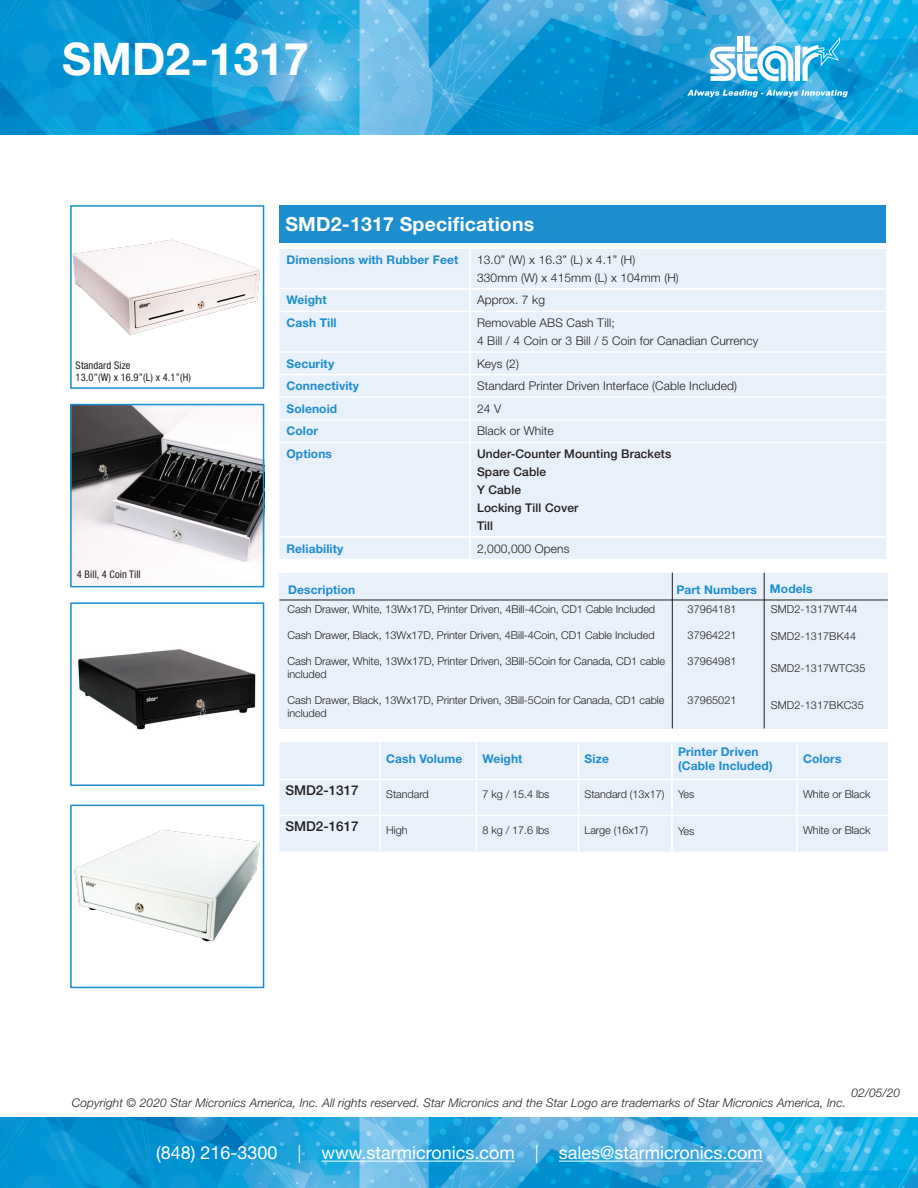
<style>
.page{position:relative;width:918px;height:1188px;background:#fff}
.page>*{position:absolute;margin:0;border:0;box-sizing:border-box;transform-origin:0 0}
.t1{font:700 45px "Helvetica Neue LT Std";color:#fff}
.t2{font:700 19.5px "Helvetica Neue LT Std";letter-spacing:.01em;color:#fff}
.t3{font:18px "Helvetica Neue LT Std";color:#fff}
.t4{font:500 13.5px "Helvetica Neue LT Std";color:#231f20}
.t5{font:300 12px "Helvetica Neue LT Std";letter-spacing:.01em;color:#231f20}
.t6{font:700 12px/14.4px "Helvetica Neue LT Std";letter-spacing:.01em;color:#1c8ece}
.t7{font:italic 300 12px "Helvetica Neue LT Std";letter-spacing:.01em;color:#231f20}
.t8{font:500 12px "Helvetica Neue LT Std";letter-spacing:.01em;color:#231f20}
.t9{font:300 10.8px/13px "Helvetica Neue LT Std";letter-spacing:-.005em;color:#231f20}
.t10{font:condensed 10.5px "Helvetica Neue LT Std";letter-spacing:.01em;color:#231f20}
.s1{font-weight:300}
</style>
<div class="page">
<div style="left:279px;top:742px;width:609px;height:109px;background:#e8f0f9"></div>
<hr style="left:380px;top:779px;width:96px;height:1px;background:#fff">
<hr style="left:380px;top:780px;width:1px;height:35px;background:#fff">
<hr style="left:476px;top:779px;width:103px;height:1px;background:#fff">
<hr style="left:476px;top:780px;width:1px;height:35px;background:#fff">
<hr style="left:579px;top:779px;width:93px;height:1px;background:#fff">
<hr style="left:578px;top:780px;width:1px;height:35px;background:#fff">
<hr style="left:672px;top:779px;width:125px;height:1px;background:#fff">
<hr style="left:671px;top:780px;width:2px;height:35px;background:#fff">
<hr style="left:797px;top:779px;width:92px;height:1px;background:#fff">
<hr style="left:796px;top:780px;width:2px;height:35px;background:#fff">
<hr style="left:380px;top:815px;width:96px;height:1px;background:#fff">
<hr style="left:380px;top:816px;width:1px;height:35px;background:#fff">
<hr style="left:476px;top:815px;width:103px;height:1px;background:#fff">
<hr style="left:476px;top:816px;width:1px;height:35px;background:#fff">
<hr style="left:579px;top:815px;width:93px;height:1px;background:#fff">
<hr style="left:578px;top:816px;width:1px;height:35px;background:#fff">
<hr style="left:672px;top:815px;width:125px;height:1px;background:#fff">
<hr style="left:671px;top:816px;width:2px;height:35px;background:#fff">
<hr style="left:797px;top:815px;width:92px;height:1px;background:#fff">
<hr style="left:796px;top:816px;width:2px;height:35px;background:#fff">
<hr style="left:380px;top:742px;width:1px;height:37px;background:#fff">
<hr style="left:476px;top:742px;width:1px;height:37px;background:#fff">
<hr style="left:578px;top:742px;width:1px;height:37px;background:#fff">
<hr style="left:671px;top:742px;width:2px;height:37px;background:#fff">
<hr style="left:796px;top:742px;width:2px;height:37px;background:#fff">
<hr style="left:279px;top:779px;width:101px;height:1px;background:#fff">
<hr style="left:279px;top:815px;width:101px;height:1px;background:#fff">
<img style="left:0;top:0;width:918px;height:135px">
<svg style="left:687px;top:90px;width:161px;height:7px"></svg>
<svg style="left:803px;top:37px;width:37px;height:44px;background:#44b8e5"></svg>
<div style="left:795px;top:47px;width:5px;height:34px;background:#fff"></div>
<svg style="left:710px;top:36px;width:83px;height:45px"></svg>
<div style="left:279px;top:205px;width:607px;height:37px;background:#1c8ece"></div>
<img style="left:0;top:1118px;width:918px;height:70px">
<hr style="left:322px;top:1161px;width:193px;height:1px;background:#fff">
<hr style="left:559px;top:1161px;width:204px;height:1px;background:#fff">
<img style="left:73px;top:239px;width:188px;height:96px">
<div style="left:70px;top:205px;width:194px;height:184px;border:2px solid #1c8ece"></div>
<img style="left:73px;top:407px;width:188px;height:177px">
<div style="left:70px;top:404px;width:194px;height:183px;border:2px solid #1c8ece"></div>
<img style="left:78px;top:649px;width:178px;height:81px">
<div style="left:70px;top:602px;width:194px;height:184px;border:2px solid #1c8ece"></div>
<img style="left:74px;top:829px;width:186px;height:113px">
<div style="left:70px;top:805px;width:194px;height:183px;border:2px solid #1c8ece"></div>
<div style="left:279px;top:249px;width:607px;height:310px;background:#e8f0f9"></div>
<hr style="left:469px;top:249px;width:2px;height:39px;background:#fff">
<hr style="left:279px;top:288px;width:191px;height:2px;background:#fff">
<hr style="left:470px;top:288px;width:418px;height:2px;background:#fff">
<hr style="left:469px;top:290px;width:2px;height:21px;background:#fff">
<hr style="left:279px;top:311px;width:191px;height:1px;background:#fff">
<hr style="left:470px;top:311px;width:418px;height:1px;background:#fff">
<hr style="left:469px;top:312px;width:2px;height:39px;background:#fff">
<hr style="left:279px;top:351px;width:191px;height:2px;background:#fff">
<hr style="left:470px;top:351px;width:418px;height:2px;background:#fff">
<hr style="left:469px;top:353px;width:2px;height:21px;background:#fff">
<hr style="left:279px;top:374px;width:191px;height:1px;background:#fff">
<hr style="left:470px;top:374px;width:418px;height:1px;background:#fff">
<hr style="left:469px;top:375px;width:2px;height:21px;background:#fff">
<hr style="left:279px;top:396px;width:191px;height:2px;background:#fff">
<hr style="left:470px;top:396px;width:418px;height:2px;background:#fff">
<hr style="left:469px;top:398px;width:2px;height:21px;background:#fff">
<hr style="left:279px;top:419px;width:191px;height:2px;background:#fff">
<hr style="left:470px;top:419px;width:418px;height:2px;background:#fff">
<hr style="left:469px;top:421px;width:2px;height:21px;background:#fff">
<hr style="left:279px;top:442px;width:191px;height:1px;background:#fff">
<hr style="left:470px;top:442px;width:418px;height:1px;background:#fff">
<hr style="left:469px;top:443px;width:2px;height:93px;background:#fff">
<hr style="left:279px;top:536px;width:191px;height:2px;background:#fff">
<hr style="left:470px;top:536px;width:418px;height:2px;background:#fff">
<hr style="left:469px;top:538px;width:2px;height:21px;background:#fff">
<div style="left:279px;top:573px;width:609px;height:155px;background:#e8f0f9"></div>
<hr style="left:279px;top:600px;width:609px;height:1px;background:#231f20">
<hr style="left:764px;top:573px;width:1px;height:155px;background:#231f20">
<hr style="left:672px;top:573px;width:1px;height:155px;background:#231f20">
<p class="t1" style="left:62px;top:31px;width:248px">SMD2-1317</p>
<p class="t10" style="left:76px;top:359px;width:56px">Standard Size</p>
<p class="t10" style="left:76px;top:371px;width:117px">13.0”(W) x 16.9”(L) x 4.1”(H)</p>
<p class="t10" style="left:77px;top:568px;width:65px">4 Bill, 4 Coin Till</p>
<p class="t2" style="left:285px;top:212px;width:250px">SMD2-1317 Specifications</p>
<p class="t6" style="left:286px;top:252px;width:173px">Dimensions with Rubber Feet</p>
<p class="t5" style="left:477px;top:252px;width:160px">13.0” (W) x 16.3” (L) x 4.1” (H)</p>
<p class="t5" style="left:477px;top:270px;width:203px">330mm (W) x 415mm (L) x 104mm (H)</p>
<p class="t6" style="left:286px;top:293px;width:42px">Weight</p>
<p class="t5" style="left:477px;top:293px;width:70px">Approx. 7 kg</p>
<p class="t6" style="left:286px;top:315px;width:52px">Cash Till</p>
<p class="t5" style="left:477px;top:315px;width:139px">Removable ABS Cash Till;</p>
<p class="t5" style="left:477px;top:333px;width:283px">4 Bill / 4 Coin or 3 Bill / 5 Coin for Canadian Currency</p>
<p class="t6" style="left:286px;top:356px;width:49px">Security</p>
<p class="t5" style="left:477px;top:356px;width:43px">Keys (2)</p>
<p class="t6" style="left:286px;top:378px;width:74px">Connectivity</p>
<p class="t5" style="left:477px;top:379px;width:262px">Standard Printer Driven Interface (Cable Included)</p>
<p class="t6" style="left:286px;top:401px;width:52px">Solenoid</p>
<p class="t5" style="left:477px;top:401px;width:26px">24 V</p>
<p class="t6" style="left:286px;top:424px;width:33px">Color</p>
<p class="t5" style="left:477px;top:424px;width:78px">Black or White</p>
<p class="t6" style="left:286px;top:446px;width:47px">Options</p>
<p class="t8" style="left:477px;top:447px;width:196px">Under-Counter Mounting Brackets</p>
<p class="t8" style="left:477px;top:465px;width:71px">Spare Cable</p>
<p class="t8" style="left:477px;top:483px;width:46px">Y Cable</p>
<p class="t8" style="left:477px;top:501px;width:103px">Locking Till Cover</p>
<p class="t8" style="left:477px;top:519px;width:18px">Till</p>
<p class="t6" style="left:286px;top:541px;width:58px">Reliability</p>
<p class="t5" style="left:477px;top:541px;width:94px">2,000,000 Opens</p>
<p class="t6" style="left:288px;top:582px;width:69px">Description</p>
<p class="t6" style="left:676px;top:582px;width:82px">Part Numbers</p>
<p class="t9" style="left:288px;top:602px;width:369px">Cash Drawer, White, 13Wx17D, Printer Driven, 4Bill-4Coin, CD1 Cable Included</p>
<p class="t9" style="left:288px;top:629px;width:368px">Cash Drawer, Black, 13Wx17D, Printer Driven, 4Bill-4Coin, CD1 Cable Included</p>
<p class="t9" style="left:288px;top:655px;width:379px">Cash Drawer, White, 13Wx17D, Printer Driven, 3Bill-5Coin for Canada, CD1 cable included</p>
<p class="t9" style="left:288px;top:694px;width:378px">Cash Drawer, Black, 13Wx17D, Printer Driven, 3Bill-5Coin for Canada, CD1 cable included</p>
<p class="t9" style="left:688px;top:602px;width:51px">37964181</p>
<p class="t9" style="left:688px;top:629px;width:51px">37964221</p>
<p class="t9" style="left:688px;top:655px;width:51px">37964981</p>
<p class="t9" style="left:688px;top:694px;width:51px">37965021</p>
<p class="t6" style="left:770px;top:582px;width:44px">Models</p>
<p class="t9" style="left:771px;top:602px;width:88px">SMD2-1317WT44</p>
<p class="t9" style="left:771px;top:629px;width:87px">SMD2-1317BK44</p>
<p class="t9" style="left:771px;top:661px;width:96px">SMD2-1317WTC35</p>
<p class="t9" style="left:771px;top:698px;width:95px">SMD2-1317BKC35</p>
<p class="t6" style="left:386px;top:752px;width:78px">Cash Volume</p>
<p class="t6" style="left:482px;top:752px;width:42px">Weight</p>
<p class="t6" style="left:585px;top:752px;width:26px">Size</p>
<p class="t6" style="left:678px;top:744px;width:96px">Printer Driven (Cable Included)</p>
<p class="t6" style="left:803px;top:752px;width:40px">Colors</p>
<p class="t4" style="left:285px;top:782px;width:75px">SMD2-1317</p>
<p class="t9" style="left:386px;top:787px;width:44px">Standard</p>
<p class="t9" style="left:482px;top:787px;width:69px">7 kg / 15.4 lbs</p>
<p class="t9" style="left:585px;top:787px;width:81px">Standard (13x17)</p>
<p class="t9" style="left:678px;top:787px;width:18px">Yes</p>
<p class="t9" style="left:803px;top:787px;width:69px">White or Black</p>
<p class="t4" style="left:285px;top:818px;width:75px">SMD2-1617</p>
<p class="t9" style="left:386px;top:823px;width:23px">High</p>
<p class="t9" style="left:482px;top:823px;width:69px">8 kg / 17.6 lbs</p>
<p class="t9" style="left:585px;top:823px;width:65px">Large (16x17)</p>
<p class="t9" style="left:678px;top:825px;width:18px">Yes</p>
<p class="t9" style="left:803px;top:823px;width:69px">White or Black</p>
<p class="t7" style="left:851px;top:1086px;width:50px">02/05/20</p>
<p class="t7" style="left:72px;top:1096px;width:776px">Copyright © 2020 Star Micronics America, Inc. All rights reserved. Star Micronics and the Star Logo are trademarks of Star Micronics America, Inc.</p>
<p class="t3" style="left:156px;top:1142px;width:608px">(848) 216-3300 <span class="s1">|</span> www.starmicronics.com <span class="s1">|</span> sales@starmicronics.com</p>
</div>
